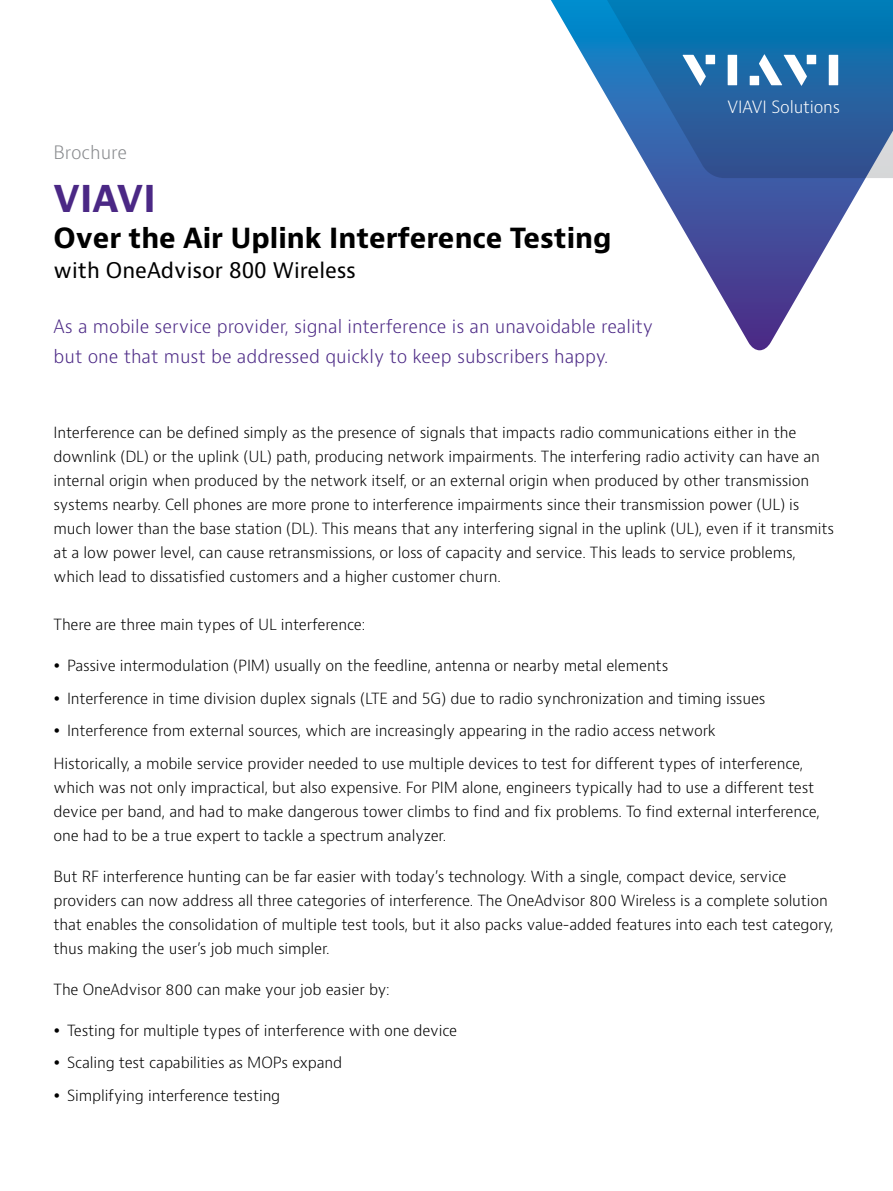
<style>
.page{position:relative;width:893px;height:1191px;background:#fff}
.page>*{position:absolute;margin:0;border:0;box-sizing:border-box;transform-origin:0 0}
.t1{font:700 36px "Bernino Sans";color:#4b2885}
.t2{font:700 27px "Bernino Sans";color:#000}
.t3{font:21px "Bernino Sans";color:#000}
.t4{font:300 18px/30px "Bernino Sans";color:#4b2885}
.t5{font:300 18px "Bernino Sans";color:#888a8d}
.t6{font:300 16.5px "Bernino Sans";letter-spacing:-.01em;color:#fff}
.t7{font:300 15px/24px "Bernino Sans";letter-spacing:-.01em;color:#000}
</style>
<div class="page">
<svg style="left:653px;top:178px;width:213px;height:172px"></svg>
<svg style="left:551px;top:0;width:342px;height:178px"></svg>
<svg style="left:682px;top:55px;width:24px;height:31px"></svg>
<div style="left:706px;top:55px;width:9px;height:9px;background:#fff"></div>
<div style="left:728px;top:55px;width:9px;height:30px;background:#fff"></div>
<div style="left:807px;top:55px;width:9px;height:9px;background:#fff"></div>
<div style="left:829px;top:55px;width:9px;height:30px;background:#fff"></div>
<svg style="left:759px;top:54px;width:48px;height:32px"></svg>
<div style="left:750px;top:76px;width:9px;height:9px;background:#fff"></div>
<p class="t5" style="left:54px;top:140px;width:75px">Brochure</p>
<h1 class="t1" style="left:54px;top:175px;width:104px">VIAVI</h1>
<h2 class="t2" style="left:54px;top:220px;width:560px">Over the Air Uplink Interference Testing</h2>
<h3 class="t3" style="left:54px;top:256px;width:304px">with OneAdvisor 800 Wireless</h3>
<p class="t4" style="left:54px;top:312px;width:601px">As a mobile service provider, signal interference is an unavoidable reality but one that must be addressed quickly to keep subscribers happy.</p>
<p class="t6" style="left:728px;top:96px;width:114px">VIAVI Solutions</p>
<p class="t7" style="left:54px;top:421px;width:782px">Interference can be defined simply as the presence of signals that impacts radio communications either in the downlink (DL) or the uplink (UL) path, producing network impairments. The interfering radio activity can have an internal origin when produced by the network itself, or an external origin when produced by other transmission systems nearby. Cell phones are more prone to interference impairments since their transmission power (UL) is much lower than the base station (DL). This means that any interfering signal in the uplink (UL), even if it transmits at a low power level, can cause retransmissions, or loss of capacity and service. This leads to service problems, which lead to dissatisfied customers and a higher customer churn.</p>
<p class="t7" style="left:54px;top:613px;width:313px">There are three main types of UL interference:</p>
<p class="t7" style="left:67px;top:654px;width:603px">Passive intermodulation (PIM) usually on the feedline, antenna or nearby metal elements</p>
<p class="t7" style="left:67px;top:686px;width:700px">Interference in time division duplex signals (LTE and 5G) due to radio synchronization and timing issues</p>
<p class="t7" style="left:67px;top:719px;width:650px">Interference from external sources, which are increasingly appearing in the radio access network</p>
<p class="t7" style="left:54px;top:751px;width:751px">Historically, a mobile service provider needed to use multiple devices to test for different types of interference,</p>
<p class="t7" style="left:54px;top:775px;width:768px">which was not only impractical, but also expensive. For PIM alone, engineers typically had to use a different test device per band, and had to make dangerous tower climbs to find and fix problems. To find external interference, one had to be a true expert to tackle a spectrum analyzer.</p>
<p class="t7" style="left:54px;top:864px;width:782px">But RF interference hunting can be far easier with today’s technology. With a single, compact device, service providers can now address all three categories of interference. The OneAdvisor 800 Wireless is a complete solution that enables the consolidation of multiple test tools, but it also packs value-added features into each test category, thus making the user’s job much simpler.</p>
<p class="t7" style="left:54px;top:977px;width:338px">The OneAdvisor 800 can make your job easier by:</p>
<p class="t7" style="left:67px;top:1014px;width:392px;line-height:32.5px">Testing for multiple types of interference with one device<br>Scaling test capabilities as MOPs expand<br>Simplifying interference testing</p>
</div>
